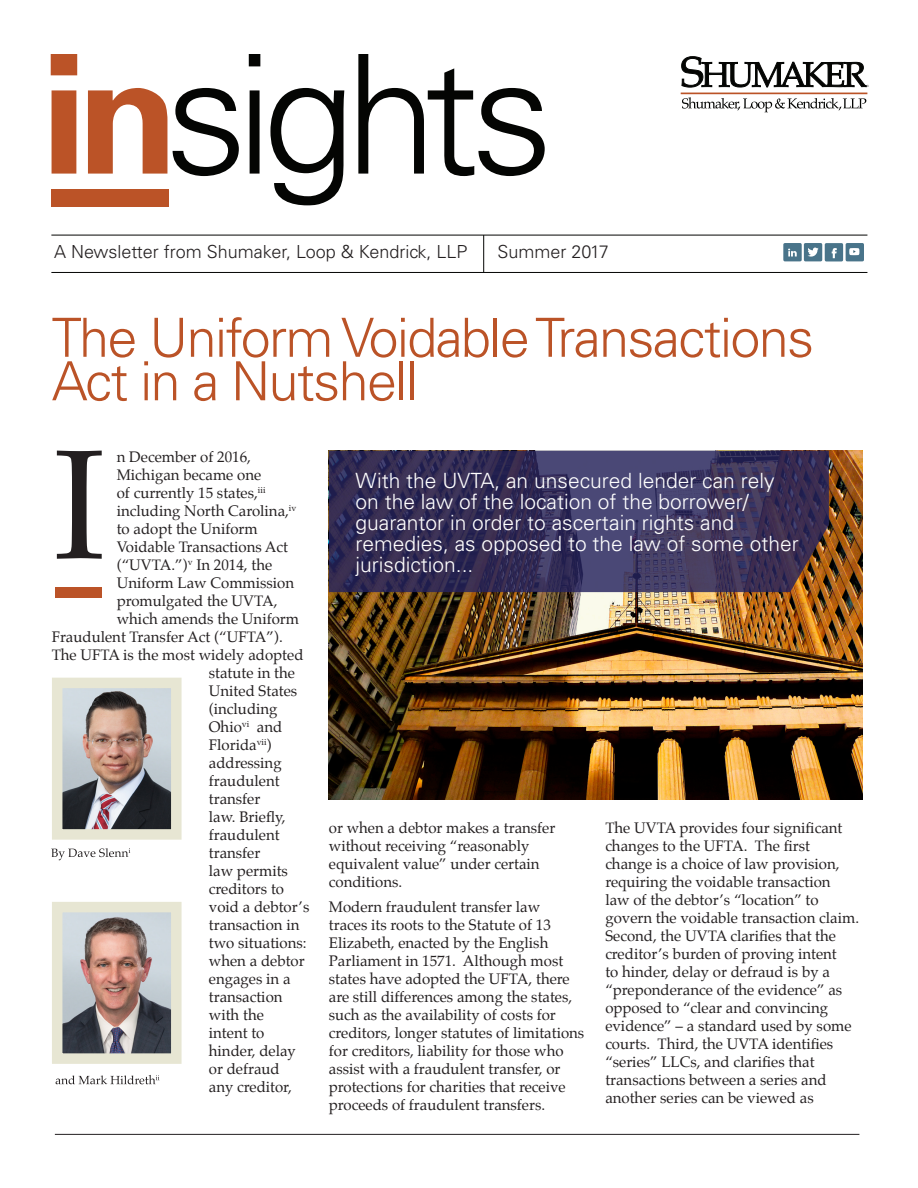
<style>
.page{position:relative;width:918px;height:1188px;background:#fff}
.page>*{position:absolute;margin:0;border:0;box-sizing:border-box;transform-origin:0 0}
.t1{font:155.85px "Palatino";color:#231f20}
.SUBHEAD{font:300 54px/43.5px "Univers";letter-spacing:-.03em;color:#bb5327}
.BODY_COPY{font:300 21px/21px "Univers";color:#fff}
.t2{font:300 18px "Univers";color:#231f20}
.BODY_COPY-2{font:15px/18px "Palatino";color:#231f20}
.t3{font:3px "Palatino";color:#231f20}
</style>
<div class="page">
<hr style="left:51px;top:235px;width:816px;height:1px;background:#040503">
<svg style="left:681px;top:56px;width:185px;height:32px"></svg>
<hr style="left:681px;top:93px;width:186px;height:1px;background:#bb5327">
<svg style="left:682px;top:97px;width:184px;height:15px"></svg>
<hr style="left:483px;top:235px;width:1px;height:37px;background:#040503">
<svg style="left:51px;top:54px;width:26px;height:120px"></svg>
<svg style="left:88px;top:88px;width:79px;height:86px"></svg>
<svg style="left:173px;top:88px;width:66px;height:88px"></svg>
<svg style="left:249px;top:54px;width:11px;height:120px"></svg>
<svg style="left:270px;top:88px;width:74px;height:117px"></svg>
<div style="left:51px;top:189px;width:117px;height:18px;background:#bb5327"></div>
<svg style="left:358px;top:54px;width:187px;height:122px"></svg>
<hr style="left:51px;top:272px;width:816px;height:1px;background:#040503">
<div style="left:783px;top:243px;width:19px;height:18px;background:#49748a;border-radius:2px"></div>
<div style="left:804px;top:243px;width:18px;height:18px;background:#49748a;border-radius:2px"></div>
<div style="left:825px;top:243px;width:18px;height:18px;background:#49748a;border-radius:2px"></div>
<div style="left:846px;top:243px;width:18px;height:18px;background:#49748a;border-radius:2px"></div>
<svg style="left:788px;top:249px;width:9px;height:8px"></svg>
<svg style="left:832px;top:248px;width:5px;height:10px"></svg>
<svg style="left:808px;top:248px;width:11px;height:9px"></svg>
<svg style="left:849px;top:248px;width:10px;height:7px"></svg>
<hr style="left:55px;top:1134px;width:804px;height:1px;background:#231f20">
<img style="left:329px;top:451px;width:533px;height:349px">
<svg style="left:329px;top:451px;width:500px;height:141px"></svg>
<div style="left:56px;top:587px;width:46px;height:11px;background:#bb5327"></div>
<img style="left:63px;top:913px;width:108px;height:140px">
<div style="left:52px;top:902px;width:130px;height:162px;border:10px solid #e7e6d3"></div>
<img style="left:63px;top:689px;width:108px;height:140px">
<div style="left:52px;top:678px;width:130px;height:162px;border:10px solid #e7e6d3"></div>
<svg style="left:51px;top:848px;width:79px;height:12px"></svg>
<svg style="left:56px;top:1075px;width:104px;height:9px"></svg>
<p class="t3" style="left:867px;top:84px;width:4px">®</p>
<p class="t2" style="left:54px;top:241px;width:415px">A Newsletter from Shumaker, Loop &amp; Kendrick, LLP</p>
<p class="t2" style="left:498px;top:241px;width:113px">Summer 2017</p>
<p class="SUBHEAD" style="left:52px;top:316px;width:764px">The Uniform Voidable Transactions<br>Act in a Nutshell</p>
<p class="t1" style="left:53px;top:404px;width:54px">I</p>
<p class="BODY_COPY-2" style="left:117px;top:449px;width:136px">n December of 2016,</p>
<p class="BODY_COPY-2" style="left:117px;top:467px;width:146px">Michigan became one</p>
<p class="BODY_COPY-2" style="left:117px;top:485px;width:150px">of currently 15 states,<sup>iii</sup></p>
<p class="BODY_COPY-2" style="left:117px;top:503px;width:181px">including North Carolina,<sup>iv</sup></p>
<p class="BODY_COPY-2" style="left:117px;top:521px;width:143px">to adopt the Uniform</p>
<p class="BODY_COPY-2" style="left:117px;top:539px;width:173px">Voidable Transactions Act</p>
<p class="BODY_COPY-2" style="left:117px;top:557px;width:157px">(“UVTA.”)<sup>v</sup> In 2014, the</p>
<p class="BODY_COPY-2" style="left:117px;top:575px;width:179px">Uniform Law Commission</p>
<p class="BODY_COPY-2" style="left:117px;top:593px;width:162px">promulgated the UVTA,</p>
<p class="BODY_COPY-2" style="left:117px;top:611px;width:184px">which amends the Uniform</p>
<p class="BODY_COPY-2" style="left:52px;top:629px;width:233px">Fraudulent Transfer Act (“UFTA”).</p>
<p class="BODY_COPY-2" style="left:52px;top:647px;width:253px">The UFTA is the most widely adopted</p>
<p class="BODY_COPY-2" style="left:209px;top:665px;width:88px">statute in the</p>
<p class="BODY_COPY-2" style="left:209px;top:683px;width:90px">United States</p>
<p class="BODY_COPY-2" style="left:209px;top:701px;width:70px">(including</p>
<p class="BODY_COPY-2" style="left:209px;top:719px;width:75px">Ohio<sup>vi</sup> and</p>
<p class="BODY_COPY-2" style="left:209px;top:737px;width:64px">Florida<sup>vii</sup>)</p>
<p class="BODY_COPY-2" style="left:209px;top:755px;width:74px">addressing</p>
<p class="BODY_COPY-2" style="left:209px;top:773px;width:72px">fraudulent</p>
<p class="BODY_COPY-2" style="left:209px;top:791px;width:53px">transfer</p>
<p class="BODY_COPY-2" style="left:209px;top:809px;width:78px">law. Briefly,</p>
<p class="BODY_COPY-2" style="left:209px;top:827px;width:72px">fraudulent</p>
<p class="BODY_COPY-2" style="left:209px;top:845px;width:53px">transfer</p>
<p class="BODY_COPY-2" style="left:209px;top:863px;width:81px">law permits</p>
<p class="BODY_COPY-2" style="left:209px;top:881px;width:77px">creditors to</p>
<p class="BODY_COPY-2" style="left:209px;top:899px;width:102px">void a debtor’s</p>
<p class="BODY_COPY-2" style="left:209px;top:917px;width:92px">transaction in</p>
<p class="BODY_COPY-2" style="left:209px;top:935px;width:99px">two situations:</p>
<p class="BODY_COPY-2" style="left:209px;top:953px;width:97px">when a debtor</p>
<p class="BODY_COPY-2" style="left:209px;top:971px;width:83px">engages in a</p>
<p class="BODY_COPY-2" style="left:209px;top:989px;width:75px">transaction</p>
<p class="BODY_COPY-2" style="left:209px;top:1007px;width:57px">with the</p>
<p class="BODY_COPY-2" style="left:209px;top:1025px;width:57px">intent to</p>
<p class="BODY_COPY-2" style="left:209px;top:1043px;width:89px">hinder, delay</p>
<p class="BODY_COPY-2" style="left:209px;top:1061px;width:72px">or defraud</p>
<p class="BODY_COPY-2" style="left:209px;top:1079px;width:85px">any creditor,</p>
<p class="BODY_COPY" style="left:356px;top:470px;width:445px">With the UVTA, an unsecured lender can rely on the law of the location of the borrower/ guarantor in order to ascertain rights and remedies, as opposed to the law of some other</p>
<p class="BODY_COPY" style="left:356px;top:554px;width:119px">jurisdiction...</p>
<p class="BODY_COPY-2" style="left:329px;top:820px;width:228px">or when a debtor makes a transfer without receiving “reasonably equivalent value” under certain conditions.</p>
<p class="BODY_COPY-2" style="left:329px;top:899px;width:257px">Modern fraudulent transfer law<br>traces its roots to the Statute of 13<br>Elizabeth, enacted by the English Parliament in 1571. Although most states have adopted the UFTA, there are still differences among the states, such as the availability of costs for creditors, longer statutes of limitations for creditors, liability for those who assist with a fraudulent transfer, or protections for charities that receive proceeds of fraudulent transfers.</p>
<p class="BODY_COPY-2" style="left:605px;top:820px;width:255px">The UVTA provides four significant changes to the UFTA. The first change is a choice of law provision, requiring the voidable transaction<br>law of the debtor’s “location” to govern the voidable transaction claim.<br>Second, the UVTA clarifies that the creditor’s burden of proving intent<br>to hinder, delay or defraud is by a “preponderance of the evidence” as opposed to “clear and convincing evidence” – a standard used by some courts. Third, the UVTA identifies “series” LLCs, and clarifies that transactions between a series and another series can be viewed as</p>
</div>
